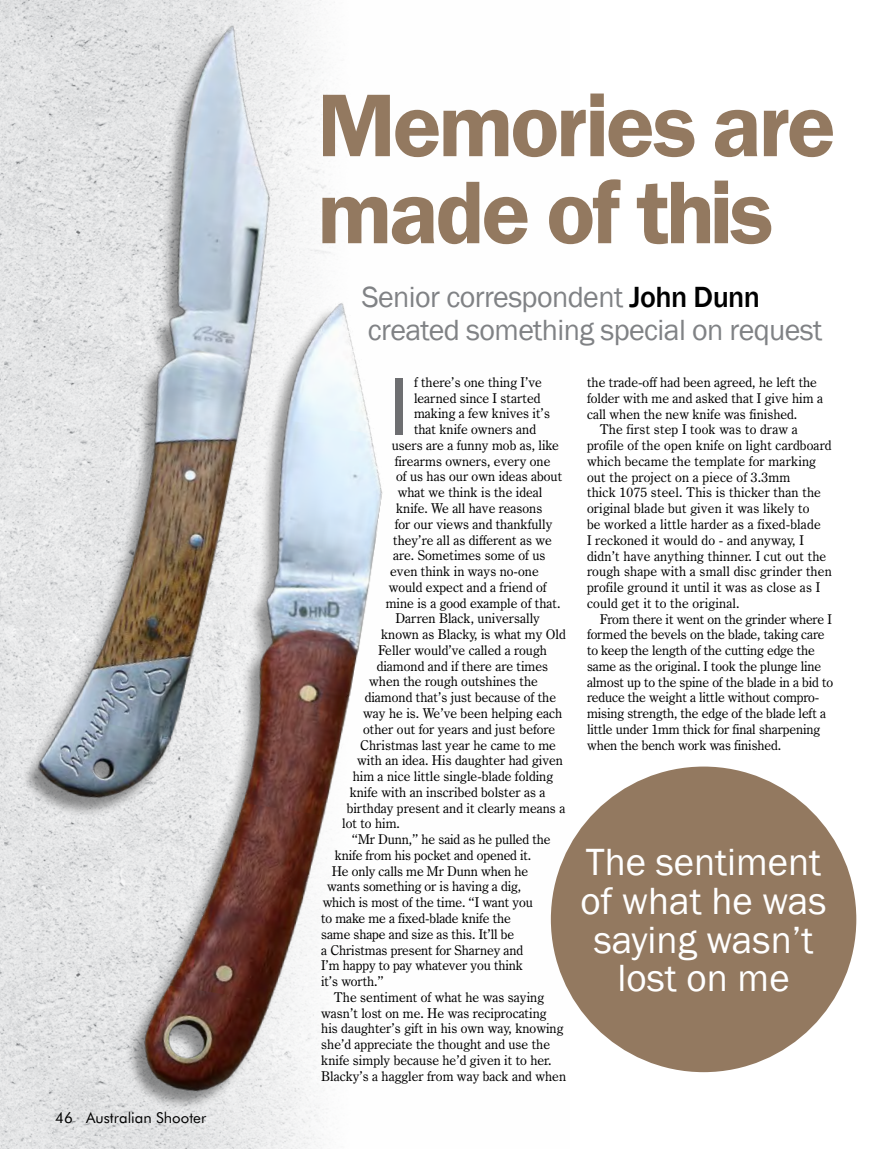
<style>
.page{position:relative;width:872px;height:1149px;background:#fff}
.page>*{position:absolute;margin:0;border:0;box-sizing:border-box;transform-origin:0 0}
.t1{font:600 92.1px/87px "Franklin Gothic";letter-spacing:-.04em;color:#937960}
.t2{font:84.45px "Franklin Gothic";color:#6d6e71}
.t3{font:39px/39px "Franklin Gothic";color:#fff;text-align:center}
.t4{font:30px/33px "Franklin Gothic";letter-spacing:-.02em;color:#808285}
.t5{font:15px "Futura BT";color:#000}
.t6{font:13.5px "Century Oldstyle BT";color:#000}
.s1{font-weight:500;color:#000}
</style>
<div class="page">
<img style="left:0;top:845px;width:570px;height:303px">
<div style="left:551px;top:766px;width:305px;height:305px;background:#937960;border-radius:50%"></div>
<img style="left:0;top:0;width:335px;height:864px">
<img style="left:91px;top:226px;width:409px;height:922px">
<p class="t5" style="left:55px;top:1108px;width:152px">46 Australian Shooter</p>
<h1 class="t1" style="left:317px;top:83px;width:520px">Memories are made of this</h1>
<h3 class="t4" style="left:362px;top:280px;width:462px">Senior correspondent <span class="s1">John Dunn </span>created something special on request</h3>
<h2 class="t2" style="left:389px;top:353px;width:23px">I</h2>
<p class="t6" style="left:414px;top:374px;width:129px">f there’s one thing I’ve</p>
<p class="t6" style="left:414px;top:389px;width:128px">learned since I started</p>
<p class="t6" style="left:414px;top:405px;width:137px">making a few knives it’s</p>
<p class="t6" style="left:414px;top:421px;width:124px">that knife owners and</p>
<p class="t6" style="left:392px;top:437px;width:169px">users are a funny mob as, like</p>
<p class="t6" style="left:395px;top:452px;width:157px">firearms owners, every one</p>
<p class="t6" style="left:396px;top:468px;width:167px">of us has our own ideas about</p>
<p class="t6" style="left:398px;top:484px;width:146px">what we think is the ideal</p>
<p class="t6" style="left:396px;top:500px;width:148px">knife. We all have reasons</p>
<p class="t6" style="left:395px;top:515px;width:159px">for our views and thankfully</p>
<p class="t6" style="left:393px;top:531px;width:160px">they’re all as different as we</p>
<p class="t6" style="left:393px;top:547px;width:154px">are. Sometimes some of us</p>
<p class="t6" style="left:390px;top:563px;width:150px">even think in ways no-one</p>
<p class="t6" style="left:389px;top:578px;width:159px">would expect and a friend of</p>
<p class="t6" style="left:386px;top:594px;width:176px">mine is a good example of that.</p>
<p class="t6" style="left:395px;top:610px;width:146px">Darren Black, universally</p>
<p class="t6" style="left:381px;top:626px;width:186px">known as Blacky, is what my Old</p>
<p class="t6" style="left:378px;top:641px;width:170px">Feller would’ve called a rough</p>
<p class="t6" style="left:377px;top:657px;width:173px">diamond and if there are times</p>
<p class="t6" style="left:369px;top:673px;width:170px">when the rough outshines the</p>
<p class="t6" style="left:365px;top:689px;width:193px">diamond that’s just because of the</p>
<p class="t6" style="left:363px;top:704px;width:201px">way he is. We’ve been helping each</p>
<p class="t6" style="left:363px;top:720px;width:194px">other out for years and just before</p>
<p class="t6" style="left:360px;top:736px;width:197px">Christmas last year he came to me</p>
<p class="t6" style="left:357px;top:752px;width:207px">with an idea. His daughter had given</p>
<p class="t6" style="left:353px;top:767px;width:202px">him a nice little single-blade folding</p>
<p class="t6" style="left:350px;top:783px;width:197px">knife with an inscribed bolster as a</p>
<p class="t6" style="left:347px;top:799px;width:220px">birthday present and it clearly means a</p>
<p class="t6" style="left:342px;top:815px;width:59px">lot to him.</p>
<p class="t6" style="left:352px;top:830px;width:200px">“Mr Dunn,” he said as he pulled the</p>
<p class="t6" style="left:335px;top:846px;width:198px">knife from his pocket and opened it.</p>
<p class="t6" style="left:332px;top:862px;width:198px">He only calls me Mr Dunn when he</p>
<p class="t6" style="left:327px;top:878px;width:195px">wants something or is having a dig,</p>
<p class="t6" style="left:323px;top:893px;width:212px">which is most of the time. “I want you</p>
<p class="t6" style="left:321px;top:909px;width:191px">to make me a fixed-blade knife the</p>
<p class="t6" style="left:321px;top:925px;width:194px">same shape and size as this. It’ll be</p>
<p class="t6" style="left:321px;top:941px;width:203px">a Christmas present for Sharney and</p>
<p class="t6" style="left:321px;top:957px;width:203px">I’m happy to pay whatever you think</p>
<p class="t6" style="left:321px;top:972px;width:64px">it’s worth.”</p>
<p class="t6" style="left:334px;top:988px;width:212px">The sentiment of what he was saying</p>
<p class="t6" style="left:321px;top:1004px;width:227px">wasn’t lost on me. He was reciprocating</p>
<p class="t6" style="left:321px;top:1020px;width:244px">his daughter’s gift in his own way, knowing</p>
<p class="t6" style="left:321px;top:1035px;width:230px">she’d appreciate the thought and use the</p>
<p class="t6" style="left:321px;top:1051px;width:232px">knife simply because he’d given it to her.</p>
<p class="t6" style="left:321px;top:1067px;width:246px">Blacky’s a haggler from way back and when</p>
<p class="t6" style="left:587px;top:374px;width:231px">the trade-off had been agreed, he left the</p>
<p class="t6" style="left:587px;top:390px;width:237px">folder with me and asked that I give him a</p>
<p class="t6" style="left:587px;top:405px;width:212px">call when the new knife was finished.</p>
<p class="t6" style="left:600px;top:421px;width:200px">The first step I took was to draw a</p>
<p class="t6" style="left:587px;top:437px;width:246px">profile of the open knife on light cardboard</p>
<p class="t6" style="left:587px;top:453px;width:230px">which became the template for marking</p>
<p class="t6" style="left:587px;top:468px;width:205px">out the project on a piece of 3.3mm</p>
<p class="t6" style="left:587px;top:484px;width:235px">thick 1075 steel. This is thicker than the</p>
<p class="t6" style="left:587px;top:500px;width:224px">original blade but given it was likely to</p>
<p class="t6" style="left:587px;top:516px;width:235px">be worked a little harder as a fixed-blade</p>
<p class="t6" style="left:587px;top:531px;width:218px">I reckoned it would do - and anyway, I</p>
<p class="t6" style="left:587px;top:547px;width:241px">didn’t have anything thinner. I cut out the</p>
<p class="t6" style="left:587px;top:563px;width:246px">rough shape with a small disc grinder then</p>
<p class="t6" style="left:587px;top:579px;width:235px">profile ground it until it was as close as I</p>
<p class="t6" style="left:587px;top:594px;width:154px">could get it to the original.</p>
<p class="t6" style="left:600px;top:610px;width:233px">From there it went on the grinder where I</p>
<p class="t6" style="left:587px;top:626px;width:239px">formed the bevels on the blade, taking care</p>
<p class="t6" style="left:587px;top:642px;width:229px">to keep the length of the cutting edge the</p>
<p class="t6" style="left:587px;top:657px;width:236px">same as the original. I took the plunge line</p>
<p class="t6" style="left:587px;top:673px;width:247px">almost up to the spine of the blade in a bid to</p>
<p class="t6" style="left:587px;top:689px;width:234px">reduce the weight a little without compro-</p>
<p class="t6" style="left:587px;top:705px;width:241px">mising strength, the edge of the blade left a</p>
<p class="t6" style="left:587px;top:720px;width:235px">little under 1mm thick for final sharpening</p>
<p class="t6" style="left:587px;top:736px;width:196px">when the bench work was finished.</p>
<h3 class="t3" style="left:580px;top:842px;width:247px">The sentiment of what he was saying wasn’t lost on me</h3>
</div>
